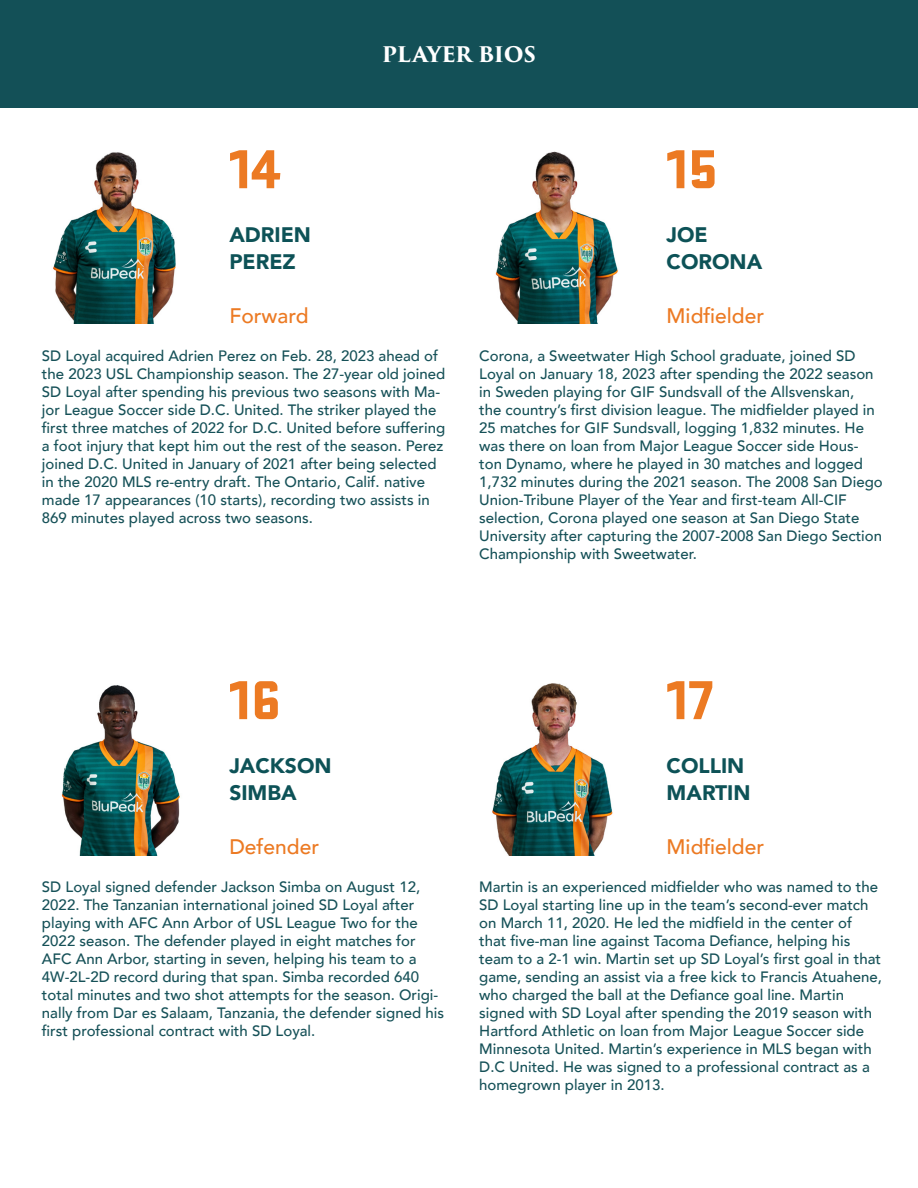
<style>
.page{position:relative;width:918px;height:1188px;background:#fff}
.page>*{position:absolute;margin:0;border:0;box-sizing:border-box;transform-origin:0 0}
.t1{font:900 57px "Stratum 1";color:#ec7a23}
.t2{font:900 21px/27px "Avenir";color:#0d5257}
.t3{font:500 21px "Avenir";color:#ec7a23}
.t4{font:700 21px "Trajan Pro 3";letter-spacing:-.015em;color:#fff}
.t5{font:500 15px/18px "Avenir";color:#165158}
</style>
<div class="page">
<div style="left:0;top:0;width:918px;height:108px;background:#135057"></div>
<img style="left:492px;top:683px;width:121px;height:173px">
<img style="left:61px;top:685px;width:119px;height:171px">
<img style="left:495px;top:151px;width:123px;height:172px">
<img style="left:53px;top:152px;width:123px;height:171px">
<h1 class="t1" style="left:229px;top:128px;width:53px">14</h1>
<h2 class="t2" style="left:229px;top:221px;width:83px">ADRIEN<br>PEREZ</h2>
<h2 class="t3" style="left:229px;top:298px;width:81px">Forward</h2>
<h2 class="t4" style="left:382px;top:39px;width:156px">PLAYER BIOS</h2>
<h1 class="t1" style="left:667px;top:128px;width:53px">15</h1>
<h2 class="t2" style="left:667px;top:221px;width:97px">JOE<br>CORONA</h2>
<h2 class="t3" style="left:667px;top:298px;width:99px">Midfielder</h2>
<p class="t5" style="left:42px;top:346px;width:405px">SD Loyal acquired Adrien Perez on Feb. 28, 2023 ahead of the 2023 USL Championship season. The 27-year old joined SD Loyal after spending his previous two seasons with Ma&shy;jor League Soccer side D.C. United. The striker played the first three matches of 2022 for D.C. United before suffering a foot injury that kept him out the rest of the season. Perez joined D.C. United in January of 2021 after being selected in the 2020 MLS re-entry draft. The Ontario, Calif. native made 17 appearances (10 starts), recording two assists in 869 minutes played across two seasons.</p>
<p class="t5" style="left:479px;top:346px;width:405px">Corona, a Sweetwater High School graduate, joined SD Loyal on January 18, 2023 after spending the 2022 season in Sweden playing for GIF Sundsvall of the Allsvenskan,<br>the country’s first division league. The midfielder played in 25 matches for GIF Sundsvall, logging 1,832 minutes. He was there on loan from Major League Soccer side Hous&shy;ton Dynamo, where he played in 30 matches and logged 1,732 minutes during the 2021 season. The 2008 San Diego Union-Tribune Player of the Year and first-team All-CIF selection, Corona played one season at San Diego State University after capturing the 2007-2008 San Diego Section Championship with Sweetwater.</p>
<h1 class="t1" style="left:229px;top:658px;width:53px">16</h1>
<h2 class="t2" style="left:229px;top:752px;width:104px">JACKSON<br>SIMBA</h2>
<h2 class="t3" style="left:229px;top:829px;width:91px">Defender</h2>
<h1 class="t1" style="left:667px;top:658px;width:49px">17</h1>
<h2 class="t2" style="left:667px;top:752px;width:85px">COLLIN<br>MARTIN</h2>
<h2 class="t3" style="left:667px;top:829px;width:99px">Midfielder</h2>
<p class="t5" style="left:42px;top:877px;width:404px">SD Loyal signed defender Jackson Simba on August 12, 2022. The Tanzanian international joined SD Loyal after playing with AFC Ann Arbor of USL League Two for the 2022 season. The defender played in eight matches for AFC Ann Arbor, starting in seven, helping his team to a 4W-2L-2D record during that span. Simba recorded 640 total minutes and two shot attempts for the season. Origi&shy;nally from Dar es Salaam, Tanzania, the defender signed his first professional contract with SD Loyal.</p>
<p class="t5" style="left:479px;top:877px;width:404px">Martin is an experienced midfielder who was named to the SD Loyal starting line up in the team’s second-ever match on March 11, 2020. He led the midfield in the center of that five-man line against Tacoma Defiance, helping his team to a 2-1 win. Martin set up SD Loyal’s first goal in that game, sending an assist via a free kick to Francis Atuahene, who charged the ball at the Defiance goal line. Martin signed with SD Loyal after spending the 2019 season with Hartford Athletic on loan from Major League Soccer side Minnesota United. Martin’s experience in MLS began with D.C United. He was signed to a professional contract as a homegrown player in 2013.</p>
</div>
